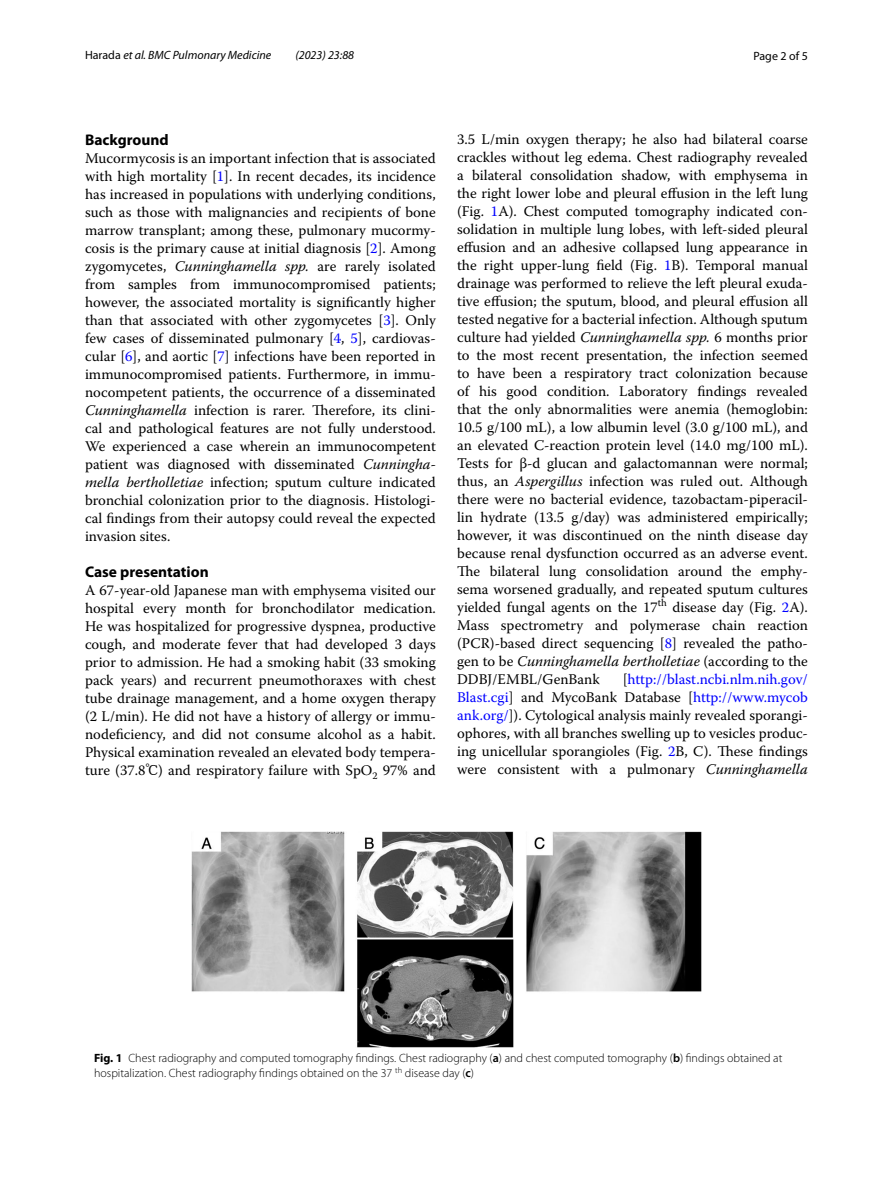
<style>
.page{position:relative;width:893px;height:1187px;background:#fff}
.page>*{position:absolute;margin:0;border:0;box-sizing:border-box;transform-origin:0 0}
.t1{font:700 15.45px "Myriad Pro";color:#000}
.t2{font:14.7px/18px "Warnock Pro";color:#000;text-align:justify}
.t3{font:300 12px/15px "Myriad Pro";color:#000}
.t4{font:italic 12px "Myriad Pro";color:#000}
.t5{font:12px "Myriad Pro";color:#000}
.s1{font-style:normal}
.s2{color:#00f}
.s3{font-style:italic}
.s4{font-family:"Code 2000"}
.s5{font-weight:700}
.s6{font-weight:600}
</style>
<div class="page">
<img style="left:191px;top:831px;width:511px;height:216px">
<p class="t4" style="left:85px;top:48px;width:188px"><span class="s1">Harada</span> et al. BMC Pulmonary Medicine</p>
<p class="t4" style="left:295px;top:48px;width:60px">(2023) 23:88</p>
<p class="t5" style="left:753px;top:48px;width:56px">Page 2 of 5</p>
<p class="t1" style="left:85px;top:129px;width:85px">Background</p>
<p class="t2" style="left:85px;top:148px;width:352px">Mucormycosis is an important infection that is associated with high mortality [<span class="s2">1</span>]. In recent decades, its incidence has increased in populations with underlying conditions, such as those with malignancies and recipients of bone marrow transplant; among these, pulmonary mucormy&shy;cosis is the primary cause at initial diagnosis [<span class="s2">2</span>]. Among zygomycetes, <span class="s3">Cunninghamella spp.</span> are rarely isolated from samples from immunocompromised patients; however, the associated mortality is significantly higher than that associated with other zygomycetes [<span class="s2">3</span>]. Only few cases of disseminated pulmonary [<span class="s2">4</span>, <span class="s2">5</span>], cardiovas&shy;cular [<span class="s2">6</span>], and aortic [<span class="s2">7</span>] infections have been reported in immunocompromised patients. Furthermore, in immu&shy;nocompetent patients, the occurrence of a disseminated <span class="s3">Cunninghamella</span> infection is rarer. Therefore, its clini&shy;cal and pathological features are not fully understood.<br>We experienced a case wherein an immunocompetent patient was diagnosed with disseminated <span class="s3">Cunningha&shy;mella bertholletiae</span> infection; sputum culture indicated bronchial colonization prior to the diagnosis. Histologi&shy;cal findings from their autopsy could reveal the expected invasion sites.</p>
<p class="t1" style="left:85px;top:561px;width:125px">Case presentation</p>
<p class="t2" style="left:85px;top:580px;width:352px">A 67-year-old Japanese man with emphysema visited our hospital every month for bronchodilator medication.<br>He was hospitalized for progressive dyspnea, productive cough, and moderate fever that had developed 3 days prior to admission. He had a smoking habit (33 smoking pack years) and recurrent pneumothoraxes with chest tube drainage management, and a home oxygen therapy (2 L/min). He did not have a history of allergy or immu&shy;nodeficiency, and did not consume alcohol as a habit.<br>Physical examination revealed an elevated body tempera&shy;ture (37.8<span class="s4">℃</span>) and respiratory failure with SpO<sub>2</sub> 97% and</p>
<p class="t2" style="left:457px;top:130px;width:352px">3.5 L/min oxygen therapy; he also had bilateral coarse crackles without leg edema. Chest radiography revealed a bilateral consolidation shadow, with emphysema in the right lower lobe and pleural effusion in the left lung (Fig. <span class="s2">1</span>A). Chest computed tomography indicated con&shy;solidation in multiple lung lobes, with left-sided pleural effusion and an adhesive collapsed lung appearance in the right upper-lung field (Fig. <span class="s2">1</span>B). Temporal manual drainage was performed to relieve the left pleural exuda&shy;tive effusion; the sputum, blood, and pleural effusion all tested negative for a bacterial infection. Although sputum culture had yielded <span class="s3">Cunninghamella spp.</span> 6 months prior to the most recent presentation, the infection seemed to have been a respiratory tract colonization because of his good condition. Laboratory findings revealed that the only abnormalities were anemia (hemoglobin:<br>10.5 g/100 mL), a low albumin level (3.0 g/100 mL), and an elevated C-reaction protein level (14.0 mg/100 mL).<br>Tests for β-d glucan and galactomannan were normal; thus, an <span class="s3">Aspergillus</span> infection was ruled out. Although there were no bacterial evidence, tazobactam-piperacil&shy;lin hydrate (13.5 g/day) was administered empirically; however, it was discontinued on the ninth disease day because renal dysfunction occurred as an adverse event.<br>The bilateral lung consolidation around the emphy&shy;sema worsened gradually, and repeated sputum cultures yielded fungal agents on the 17<sup>th</sup> disease day (Fig. <span class="s2">2</span>A).<br>Mass spectrometry and polymerase chain reaction (PCR)-based direct sequencing [<span class="s2">8</span>] revealed the patho&shy;gen to be <span class="s3">Cunninghamella bertholletiae</span> (according to the DDBJ/EMBL/GenBank</p>
<p class="t2" style="left:457px;top:670px;width:352px;text-indent:166px">[<span class="s2">http://blast.ncbi.nlm.nih.gov/ Blast.cgi</span>] and MycoBank Database [<span class="s2">http://www.mycob ank.org/</span>]). Cytological analysis mainly revealed sporangi&shy;ophores, with all branches swelling up to vesicles produc&shy;ing unicellular sporangioles (Fig. <span class="s2">2</span>B, C). These findings were consistent with a pulmonary <span class="s3">Cunninghamella</span></p>
<p class="t3" style="left:94px;top:1050px;width:690px"><span class="s5">Fig. 1</span> Chest radiography and computed tomography findings. Chest radiography (<span class="s6">a</span>) and chest computed tomography (<span class="s6">b</span>) findings obtained at hospitalization. Chest radiography findings obtained on the 37 <sup>th</sup> disease day (<span class="s6">c</span>)</p>
</div>
